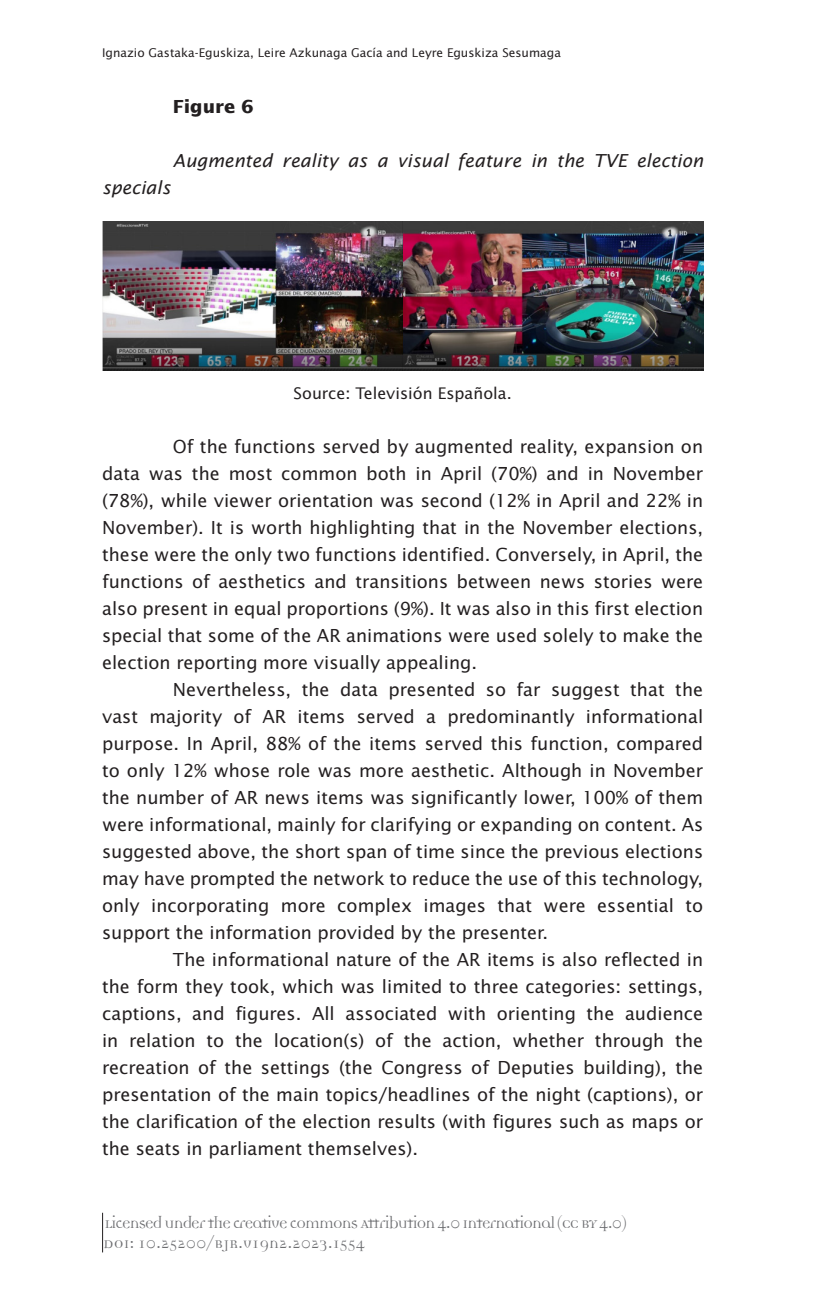
<style>
.page{position:relative;width:828px;height:1293px;background:#fff}
.page>*{position:absolute;margin:0;border:0;box-sizing:border-box;transform-origin:0 0}
.t1{font:18px/27px "Lucida Sans";color:#231f20;text-align:justify}
.t2{font:18px "Democratica";letter-spacing:-.05em;color:#6c6d70}
.t3{font:italic 18px "Lucida Sans";color:#231f20}
.t4{font:18px "Democratica";color:#6c6d70}
.t5{font:700 18px "Lucida Sans";color:#231f20}
.t6{font:16px "Lucida Sans";color:#231f20}
.t7{font:12px "Lucida Sans";color:#231f20}
</style>
<div class="page">
<hr style="left:102px;top:1212px;width:1px;height:40px;background:#231f20">
<img style="left:102px;top:221px;width:601px;height:150px">
<p class="t7" style="left:102px;top:46px;width:460px">Ignazio Gastaka-Eguskiza, Leire Azkunaga Gacía and Leyre Eguskiza Sesumaga</p>
<p class="t5" style="left:173px;top:96px;width:82px">Figure 6</p>
<p class="t3" style="left:173px;top:150px;width:532px">Augmented reality as a visual feature in the TVE election</p>
<p class="t3" style="left:102px;top:177px;width:70px">specials</p>
<p class="t6" style="left:293px;top:384px;width:220px">Source: Televisión Española.</p>
<p class="t1" style="left:102px;top:433px;width:603px;text-indent:71px">Of the functions served by augmented reality, expansion on data was the most common both in April (70%) and in November (78%), while viewer orientation was second (12% in April and 22% in November). It is worth highlighting that in the November elections, these were the only two functions identified. Conversely, in April, the functions of aesthetics and transitions between news stories were also present in equal proportions (9%). It was also in this first election special that some of the AR animations were used solely to make the election reporting more visually appealing.</p>
<p class="t1" style="left:102px;top:676px;width:603px;text-indent:71px">Nevertheless, the data presented so far suggest that the vast majority of AR items served a predominantly informational purpose. In April, 88% of the items served this function, compared to only 12% whose role was more aesthetic. Although in November the number of AR news items was significantly lower, 100% of them were informational, mainly for clarifying or expanding on content. As suggested above, the short span of time since the previous elections may have prompted the network to reduce the use of this technology, only incorporating more complex images that were essential to support the information provided by the presenter.</p>
<p class="t1" style="left:102px;top:946px;width:602px;text-indent:71px">The informational nature of the AR items is also reflected in the form they took, which was limited to three categories: settings, captions, and figures. All associated with orienting the audience in relation to the location(s) of the action, whether through the recreation of the settings (the Congress of Deputies building), the presentation of the main topics/headlines of the night (captions), or the clarification of the election results (with figures such as maps or the seats in parliament themselves).</p>
<p class="t2" style="left:105px;top:1214px;width:523px">Licensed under the creative commons Attribution 4.0 International (CC BY 4.0)</p>
<p class="t4" style="left:103px;top:1235px;width:263px">DOI: 10.25200/BJR.v19n2.2023.1554</p>
</div>
